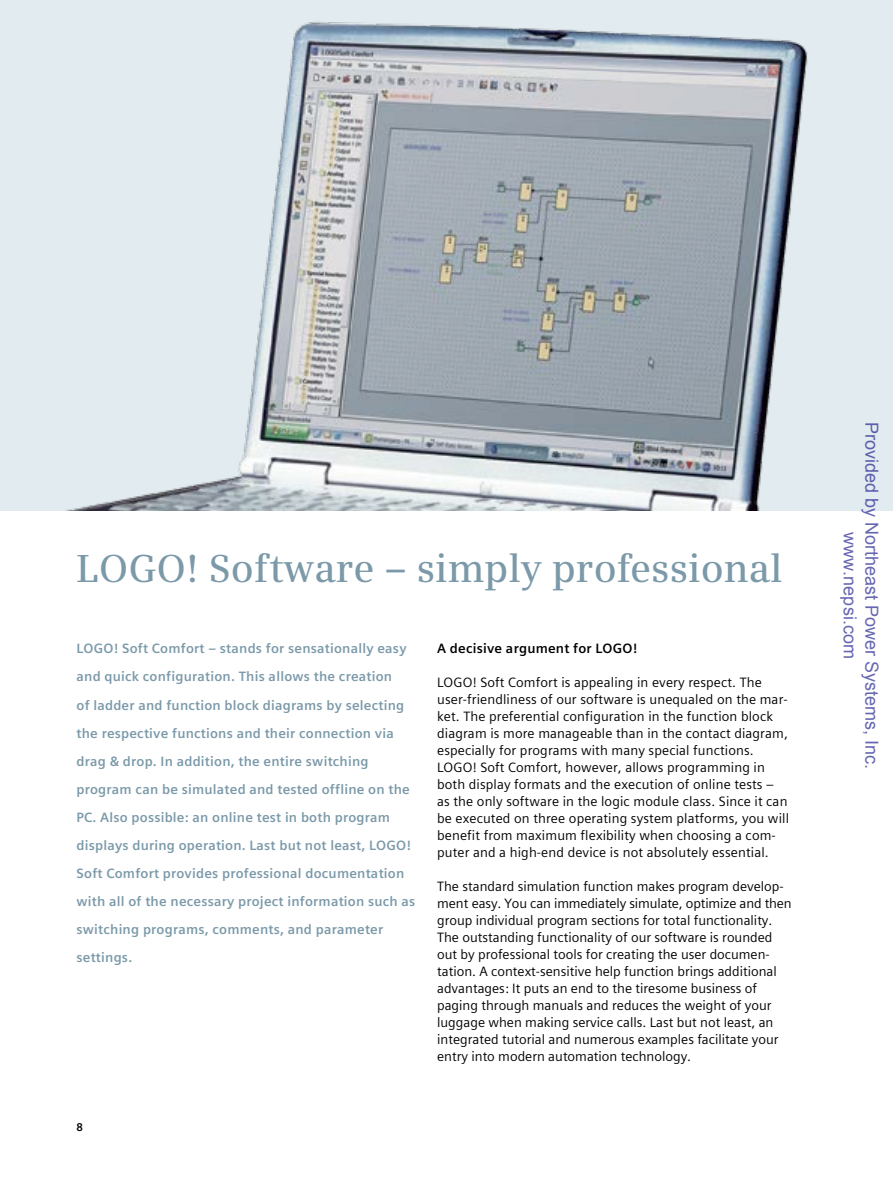
<style>
.page{position:relative;width:893px;height:1191px;background:#fff}
.page>*{position:absolute;margin:0;border:0;box-sizing:border-box;transform-origin:0 0}
.t1{font:600 39px "Siemens Serif";color:#7b99a9}
.t2{font:18px/21.6px "Arial";color:rgb(0 0 128/.6);text-align:center}
.t3{font:13.5px/17px "Siemens Sans Global";color:#000}
.t4{font:700 13.5px/28px "Siemens Sans Global";letter-spacing:.015em;color:#7b99a9}
.t5{font:700 13.5px "Siemens Sans Global";letter-spacing:.015em;color:#000}
.t6{font:700 11.25px "Siemens Sans Global";color:#000}
</style>
<div class="page">
<div style="left:0;top:0;width:893px;height:510px;background:#e2ebef"></div>
<img style="left:67px;top:22px;width:741px;height:488px">
<h1 class="t1" style="left:77px;top:546px;width:708px">LOGO! Software – simply professional</h1>
<p class="t4" style="left:77px;top:635px;width:340px">LOGO! Soft Comfort – stands for sensationally easy and quick configuration. This allows the creation<br>of ladder and function block diagrams by selecting the respective functions and their connection via drag &amp; drop. In addition, the entire switching program can be simulated and tested offline on the PC. Also possible: an online test in both program displays during operation. Last but not least, LOGO!<br>Soft Comfort provides professional documentation with all of the necessary project information such as switching programs, comments, and parameter settings.</p>
<p class="t5" style="left:437px;top:638px;width:202px">A decisive argument for LOGO!</p>
<p class="t3" style="left:437px;top:674px;width:353px">LOGO! Soft Comfort is appealing in every respect. The user-friendliness of our software is unequaled on the mar&shy;ket. The preferential configuration in the function block diagram is more manageable than in the contact diagram, especially for programs with many special functions.<br>LOGO! Soft Comfort, however, allows programming in both display formats and the execution of online tests – as the only software in the logic module class. Since it can be executed on three operating system platforms, you will benefit from maximum flexibility when choosing a com&shy;puter and a high-end device is not absolutely essential.</p>
<p class="t3" style="left:437px;top:878px;width:356px">The standard simulation function makes program develop&shy;ment easy. You can immediately simulate, optimize and then group individual program sections for total functionality.<br>The outstanding functionality of our software is rounded out by professional tools for creating the user documen&shy;tation. A context-sensitive help function brings additional advantages: It puts an end to the tiresome business of paging through manuals and reduces the weight of your luggage when making service calls. Last but not least, an integrated tutorial and numerous examples facilitate your entry into modern automation technology.</p>
<p class="t6" style="left:77px;top:1118px;width:8px">8</p>
<h2 class="t2" style="left:882px;top:422px;width:349px;rotate:90deg">Provided by Northeast Power Systems, Inc. www.nepsi.com</h2>
</div>
